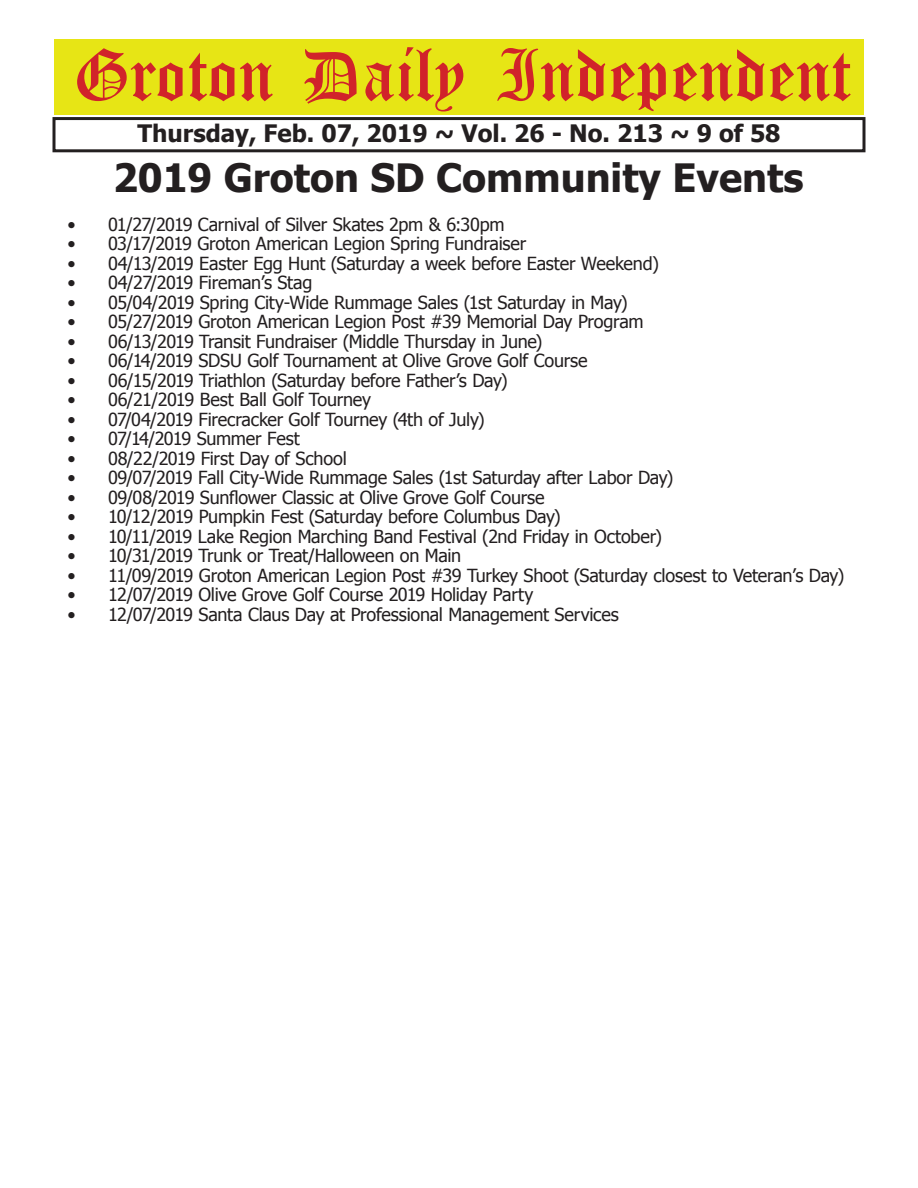
<style>
.page{position:relative;width:918px;height:1188px;background:#fff}
.page>*{position:absolute;margin:0;border:0;box-sizing:border-box;transform-origin:0 0}
.t1{font:54px "Old English Five";color:#d1232a}
.t2{font:700 39px "Tahoma";color:#231f20}
.t3{font:700 24px "Tahoma";color:#231f20}
.t4{font:18px "Tahoma";letter-spacing:-.015em;color:#231f20}
</style>
<div class="page">
<div style="left:52px;top:117px;width:814px;height:35px;border:3px solid #231f20"></div>
<div style="left:54px;top:40px;width:810px;height:75px;background:#e7e515"></div>
<h1 class="t1" style="left:73px;top:50px;width:779px">Groton Daily Independent</h1>
<h3 class="t3" style="left:138px;top:116px;width:645px">Thursday, Feb. 07, 2019 ~ Vol. 26 - No. 213 ~ 9 of 58</h3>
<h2 class="t2" style="left:113px;top:150px;width:692px">2019 Groton SD Community Events</h2>
<p class="t4" style="left:68px;top:212px;width:439px">• 01/27/2019 Carnival of Silver Skates 2pm &amp; 6:30pm</p>
<p class="t4" style="left:68px;top:232px;width:460px">• 03/17/2019 Groton American Legion Spring Fundraiser</p>
<p class="t4" style="left:68px;top:251px;width:593px">• 04/13/2019 Easter Egg Hunt (Saturday a week before Easter Weekend)</p>
<p class="t4" style="left:68px;top:271px;width:246px">• 04/27/2019 Fireman’s Stag</p>
<p class="t4" style="left:68px;top:290px;width:562px">• 05/04/2019 Spring City-Wide Rummage Sales (1st Saturday in May)</p>
<p class="t4" style="left:68px;top:310px;width:578px">• 05/27/2019 Groton American Legion Post #39 Memorial Day Program</p>
<p class="t4" style="left:68px;top:329px;width:476px">• 06/13/2019 Transit Fundraiser (Middle Thursday in June)</p>
<p class="t4" style="left:68px;top:349px;width:522px">• 06/14/2019 SDSU Golf Tournament at Olive Grove Golf Course</p>
<p class="t4" style="left:68px;top:368px;width:442px">• 06/15/2019 Triathlon (Saturday before Father’s Day)</p>
<p class="t4" style="left:68px;top:388px;width:305px">• 06/21/2019 Best Ball Golf Tourney</p>
<p class="t4" style="left:68px;top:407px;width:419px">• 07/04/2019 Firecracker Golf Tourney (4th of July)</p>
<p class="t4" style="left:68px;top:427px;width:234px">• 07/14/2019 Summer Fest</p>
<p class="t4" style="left:68px;top:446px;width:281px">• 08/22/2019 First Day of School</p>
<p class="t4" style="left:68px;top:466px;width:607px">• 09/07/2019 Fall City-Wide Rummage Sales (1st Saturday after Labor Day)</p>
<p class="t4" style="left:68px;top:485px;width:479px">• 09/08/2019 Sunflower Classic at Olive Grove Golf Course</p>
<p class="t4" style="left:68px;top:505px;width:495px">• 10/12/2019 Pumpkin Fest (Saturday before Columbus Day)</p>
<p class="t4" style="left:68px;top:524px;width:596px">• 10/11/2019 Lake Region Marching Band Festival (2nd Friday in October)</p>
<p class="t4" style="left:68px;top:544px;width:395px">• 10/31/2019 Trunk or Treat/Halloween on Main</p>
<p class="t4" style="left:68px;top:563px;width:778px">• 11/09/2019 Groton American Legion Post #39 Turkey Shoot (Saturday closest to Veteran’s Day)</p>
<p class="t4" style="left:68px;top:583px;width:468px">• 12/07/2019 Olive Grove Golf Course 2019 Holiday Party</p>
<p class="t4" style="left:68px;top:602px;width:553px">• 12/07/2019 Santa Claus Day at Professional Management Services</p>
</div>
